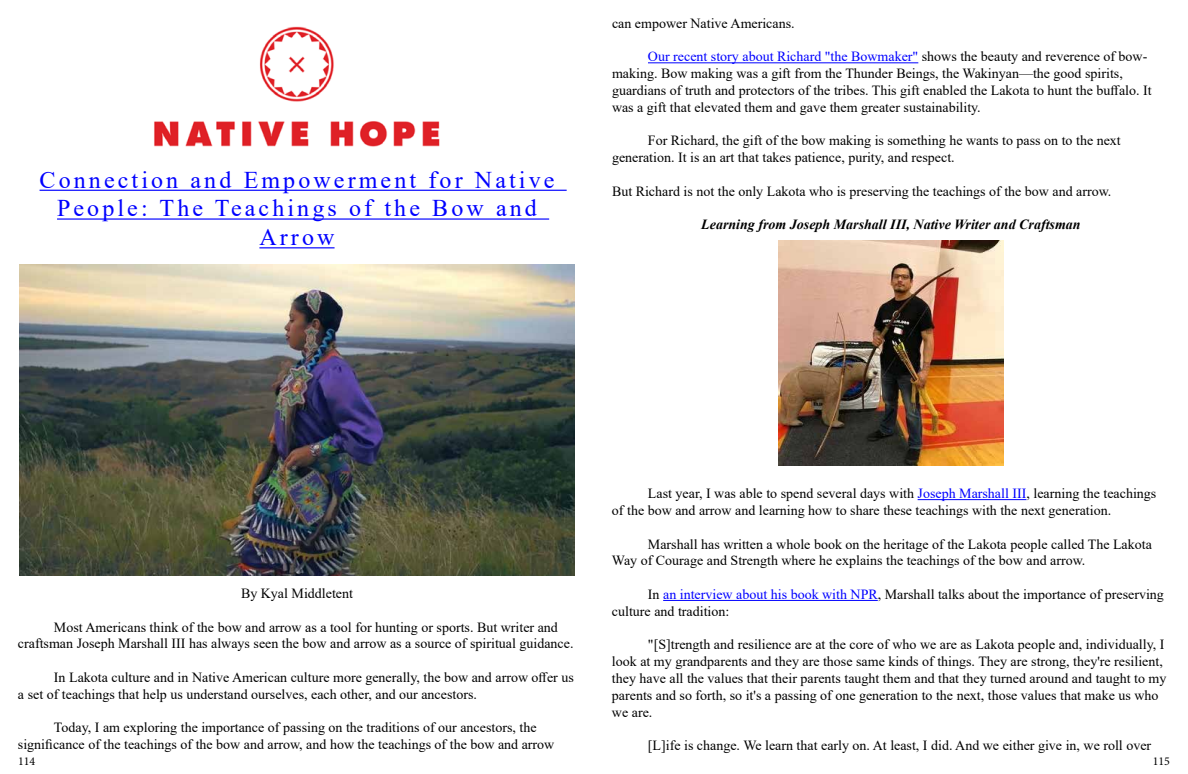
<style>
.page{position:relative;width:1188px;height:774px;background:#fff}
.page>*{position:absolute;margin:0;border:0;box-sizing:border-box;transform-origin:0 0}
.t1{font:24px/28.8px "Times New Roman";letter-spacing:.13em;color:#00f;text-align:center}
.t2{font:14px/16.8px "Times New Roman";color:#000}
.t3{font:italic 700 14px "Times New Roman";color:#000}
.t4{font:12px "Minion Pro";color:#000}
.s1{color:#00f}
</style>
<div class="page">
<img style="left:154px;top:26px;width:286px;height:121px">
<hr style="left:40px;top:190px;width:527px;height:1px;background:#00f">
<hr style="left:57px;top:218px;width:492px;height:2px;background:#00f">
<hr style="left:259px;top:247px;width:76px;height:1px;background:#00f">
<hr style="left:648px;top:62px;width:270px;height:1px;background:#00f">
<hr style="left:918px;top:499px;width:108px;height:1px;background:#00f">
<hr style="left:663px;top:600px;width:215px;height:1px;background:#00f">
<img style="left:20px;top:264px;width:554px;height:312px">
<img style="left:778px;top:241px;width:226px;height:225px">
<h1 class="t1" style="left:40px;top:164px;width:516px">Connection and Empowerment for Native<br>People: The Teachings of the Bow and<br>Arrow</h1>
<p class="t2" style="left:612px;top:14px;width:184px">can empower Native Americans.</p>
<p class="t2" style="left:612px;top:48px;width:541px;text-indent:36px"><span class="s1">Our recent story about Richard "the Bowmaker"</span> shows the beauty and reverence of bow&shy;making. Bow making was a gift from the Thunder Beings, the Wakinyan—the good spirits, guardians of truth and protectors of the tribes. This gift enabled the Lakota to hunt the buffalo. It was a gift that elevated them and gave them greater sustainability.</p>
<p class="t2" style="left:612px;top:132px;width:510px;text-indent:36px">For Richard, the gift of the bow making is something he wants to pass on to the next generation. It is an art that takes patience, purity, and respect.</p>
<p class="t2" style="left:612px;top:182px;width:501px">But Richard is not the only Lakota who is preserving the teachings of the bow and arrow.</p>
<p class="t3" style="left:701px;top:215px;width:381px">Learning from Joseph Marshall III, Native Writer and Craftsman</p>
<p class="t2" style="left:241px;top:585px;width:114px">By Kyal Middletent</p>
<p class="t2" style="left:18px;top:618px;width:557px;text-indent:36px">Most Americans think of the bow and arrow as a tool for hunting or sports. But writer and craftsman Joseph Marshall III has always seen the bow and arrow as a source of spiritual guidance.</p>
<p class="t2" style="left:18px;top:669px;width:557px;text-indent:36px">In Lakota culture and in Native American culture more generally, the bow and arrow offer us a set of teachings that help us understand ourselves, each other, and our ancestors.</p>
<p class="t2" style="left:18px;top:719px;width:538px;text-indent:36px">Today, I am exploring the importance of passing on the traditions of our ancestors, the significance of the teachings of the bow and arrow, and how the teachings of the bow and arrow</p>
<p class="t2" style="left:612px;top:485px;width:546px;text-indent:36px">Last year, I was able to spend several days with <span class="s1">Joseph Marshall III</span>, learning the teachings of the bow and arrow and learning how to share these teachings with the next generation.</p>
<p class="t2" style="left:612px;top:535px;width:541px;text-indent:36px">Marshall has written a whole book on the heritage of the Lakota people called The Lakota<br>Way of Courage and Strength where he explains the teachings of the bow and arrow.</p>
<p class="t2" style="left:612px;top:585px;width:553px;text-indent:36px">In <span class="s1">an interview about his book with NPR</span>, Marshall talks about the importance of preserving culture and tradition:</p>
<p class="t2" style="left:612px;top:636px;width:556px;text-indent:36px">"[S]trength and resilience are at the core of who we are as Lakota people and, individually, I look at my grandparents and they are those same kinds of things. They are strong, they're resilient, they have all the values that their parents taught them and that they turned around and taught to my parents and so forth, so it's a passing of one generation to the next, those values that make us who we are.</p>
<p class="t2" style="left:648px;top:737px;width:505px">[L]ife is change. We learn that early on. At least, I did. And we either give in, we roll over</p>
<p class="t4" style="left:18px;top:753px;width:19px">114</p>
<p class="t4" style="left:1153px;top:753px;width:19px">115</p>
</div>
